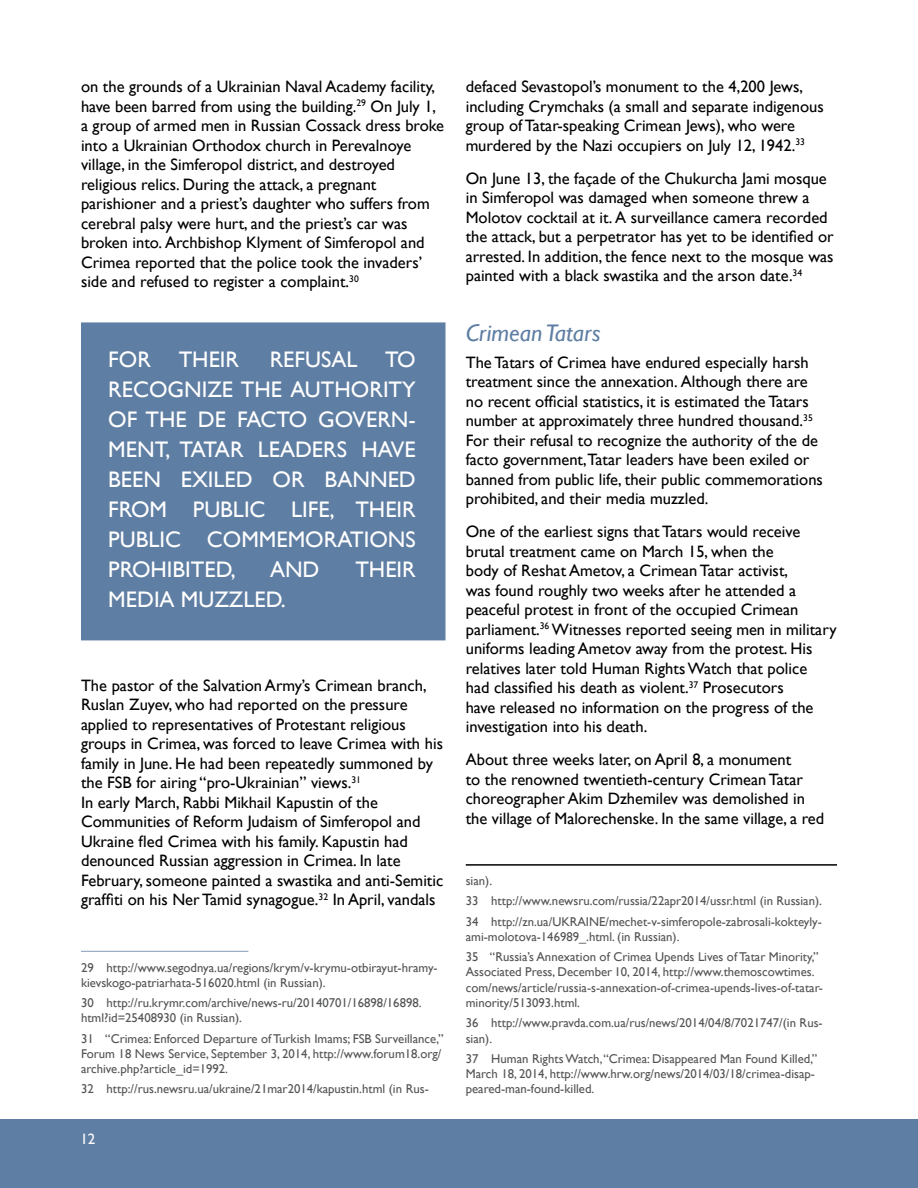
<style>
.page{position:relative;width:918px;height:1188px;background:#fff}
.page>*{position:absolute;margin:0;border:0;box-sizing:border-box;transform-origin:0 0}
.t1{font:italic 24px "Gill Sans";color:#5f7ea3}
.t2{font:22.5px/30px "Gill Sans";color:#fff;text-align:justify}
.t3{font:16.5px/19.5px "Gill Sans";color:#000}
.t4{font:15px "Gill Sans";color:#fff}
.t5{font:12.75px/15.3px "Gill Sans";color:#535454}
</style>
<div class="page">
<div style="left:0;top:1119px;width:918px;height:69px;background:#5f7ea3"></div>
<hr style="left:81px;top:951px;width:167px;height:1px;background:#849bb6">
<hr style="left:466px;top:864px;width:371px;height:2px;background:#000">
<div style="left:81px;top:322px;width:365px;height:318px;background:#5f7ea3"></div>
<p class="t3" style="left:81px;top:77px;width:365px">on the grounds of a Ukrainian Naval Academy facility, have been barred from using the building.<sup>29</sup> On July 1, a group of armed men in Russian Cossack dress broke into a Ukrainian Orthodox church in Perevalnoye village, in the Simferopol district, and destroyed religious relics. During the attack, a pregnant parishioner and a priest’s daughter who suffers from cerebral palsy were hurt, and the priest’s car was broken into. Archbishop Klyment of Simferopol and Crimea reported that the police took the invaders’ side and refused to register a complaint.<sup>30</sup></p>
<h2 class="t2" style="left:108px;top:345px;width:309px;text-indent:161px">REFUSAL TO RECOGNIZE THE AUTHORITY OF THE DE FACTO GOVERN-MENT, TATAR LEADERS HAVE BEEN EXILED OR BANNED FROM PUBLIC LIFE, THEIR PUBLIC COMMEMORATIONS PROHIBITED,</h2>
<h2 class="t2" style="left:108px;top:345px;width:132px">FOR THEIR</h2>
<h2 class="t2" style="left:270px;top:555px;width:51px">AND</h2>
<h2 class="t2" style="left:355px;top:555px;width:62px">THEIR</h2>
<h2 class="t2" style="left:108px;top:585px;width:179px">MEDIA MUZZLED.</h2>
<p class="t3" style="left:81px;top:676px;width:364px">The pastor of the Salvation Army’s Crimean branch, Ruslan Zuyev, who had reported on the pressure applied to representatives of Protestant religious groups in Crimea, was forced to leave Crimea with his family in June. He had been repeatedly summoned by the FSB for airing “pro-Ukrainian” views.<sup>31<br></sup>In early March, Rabbi Mikhail Kapustin of the Communities of Reform Judaism of Simferopol and Ukraine fled Crimea with his family. Kapustin had denounced Russian aggression in Crimea. In late February, someone painted a swastika and anti-Semitic graffiti on his Ner Tamid synagogue.<sup>32</sup> In April, vandals</p>
<p class="t5" style="left:81px;top:960px;width:358px">29 http://www.segodnya.ua/regions/krym/v-krymu-otbirayut-hramy&shy;kievskogo-patriarhata-516020.html (in Russian).</p>
<p class="t5" style="left:81px;top:995px;width:342px">30 http://ru.krymr.com/archive/news-ru/20140701/16898/16898. html?id=25408930 (in Russian).</p>
<p class="t5" style="left:81px;top:1031px;width:364px">31 “Crimea: Enforced Departure of Turkish Imams; FSB Surveillance,”<br>Forum 18 News Service, September 3, 2014, http://www.forum18.org/ archive.php?article_id=1992.</p>
<p class="t5" style="left:81px;top:1082px;width:349px">32 http://rus.newsru.ua/ukraine/21mar2014/kapustin.html (in Rus-</p>
<p class="t4" style="left:80px;top:1130px;width:16px">12</p>
<p class="t3" style="left:466px;top:77px;width:359px">defaced Sevastopol’s monument to the 4,200 Jews, including Crymchaks (a small and separate indigenous group of Tatar-speaking Crimean Jews), who were murdered by the Nazi occupiers on July 12, 1942.<sup>33</sup></p>
<p class="t3" style="left:466px;top:169px;width:369px">On June 13, the façade of the Chukurcha Jami mosque in Simferopol was damaged when someone threw a Molotov cocktail at it. A surveillance camera recorded the attack, but a perpetrator has yet to be identified or arrested. In addition, the fence next to the mosque was painted with a black swastika and the arson date.<sup>34</sup></p>
<h1 class="t1" style="left:466px;top:319px;width:136px">Crimean Tatars</h1>
<p class="t3" style="left:466px;top:353px;width:359px">The Tatars of Crimea have endured especially harsh treatment since the annexation. Although there are no recent official statistics, it is estimated the Tatars number at approximately three hundred thousand.<sup>35<br></sup>For their refusal to recognize the authority of the de facto government,Tatar leaders have been exiled or banned from public life, their public commemorations prohibited, and their media muzzled.</p>
<p class="t3" style="left:466px;top:522px;width:372px">One of the earliest signs that Tatars would receive brutal treatment came on March 15, when the<br>body of Reshat Ametov, a Crimean Tatar activist,<br>was found roughly two weeks after he attended a peaceful protest in front of the occupied Crimean parliament.<sup>36</sup> Witnesses reported seeing men in military uniforms leading Ametov away from the protest. His relatives later told Human Rights Watch that police<br>had classified his death as violent.<sup>37</sup> Prosecutors<br>have released no information on the progress of the investigation into his death.</p>
<p class="t3" style="left:466px;top:750px;width:360px">About three weeks later, on April 8, a monument<br>to the renowned twentieth-century Crimean Tatar choreographer Akim Dzhemilev was demolished in the village of Malorechenske. In the same village, a red</p>
<p class="t5" style="left:466px;top:871px;width:358px;line-height:20.2px">sian).<br>33 http://www.newsru.com/russia/22apr2014/ussr.html (in Russian).<br>34 http://zn.ua/UKRAINE/mechet-v-simferopole-zabrosali-kokteyly-</p>
<p class="t5" style="left:466px;top:927px;width:355px;line-height:20.2px">ami-molotova-146989_.html. (in Russian).<br>35 “Russia’s Annexation of Crimea Upends Lives of Tatar Minority,”</p>
<p class="t5" style="left:466px;top:965px;width:359px">Associated Press, December 10, 2014, http://www.themoscowtimes. com/news/article/russia-s-annexation-of-crimea-upends-lives-of-tatar&shy;minority/513093.html.</p>
<p class="t5" style="left:466px;top:1016px;width:358px">36 http://www.pravda.com.ua/rus/news/2014/04/8/7021747/(in Rus&shy;sian).</p>
<p class="t5" style="left:466px;top:1051px;width:353px">37 Human Rights Watch, “Crimea: Disappeared Man Found Killed,”<br>March 18, 2014, http://www.hrw.org/news/2014/03/18/crimea-disap&shy;peared-man-found-killed.</p>
</div>
